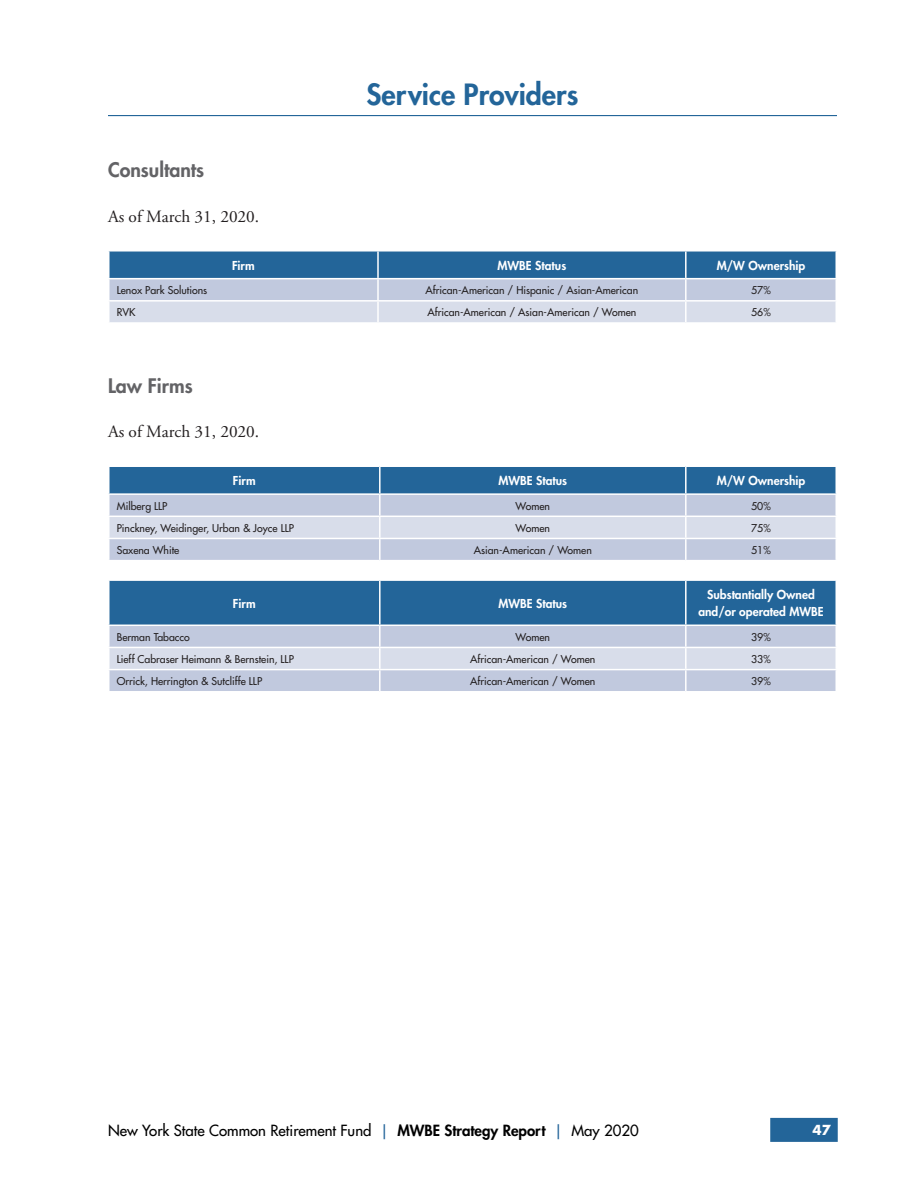
<style>
.page{position:relative;width:918px;height:1188px;background:#fff}
.page>*{position:absolute;margin:0;border:0;box-sizing:border-box;transform-origin:0 0}
.Asset_Class{font:800 28.5px "Futura Std";color:#236599}
.Subhead_1_-_left_ali{font:800 19.5px "Futura Std";color:#636366}
.Body_-_After_Subhead{font:17.25px "Adobe Garamond Pro";color:#231f20}
.t1{font:500 15px "Futura Std";color:#000}
.t2{font:700 13.5px "Futura Std";color:#fff}
.TH{font:800 12px/17.2px "Futura Std";color:#fff;text-align:center}
.TD_-_Centered{font:500 10.5px "Futura Std";color:#231f20}
.TD_-_Left_Column{font:500 10.5px "Futura Std";color:#231f20}
.s1{color:#236599}
.s2{font-weight:800}
</style>
<div class="page">
<div style="left:770px;top:1118px;width:68px;height:24px;background:#236599"></div>
<hr style="left:108px;top:115px;width:729px;height:1px;background:#236599">
<svg style="left:109px;top:251px;width:728px;height:71px;background:#8daac8"></svg>
<hr style="left:108px;top:252px;width:2px;height:26px;background:#fff">
<hr style="left:108px;top:279px;width:2px;height:21px;background:#fff">
<hr style="left:108px;top:302px;width:2px;height:20px;background:#fff">
<hr style="left:108px;top:300px;width:270px;height:2px;background:#fff">
<hr style="left:378px;top:300px;width:308px;height:2px;background:#fff">
<hr style="left:686px;top:300px;width:151px;height:2px;background:#fff">
<svg style="left:109px;top:466px;width:728px;height:94px;background:#9bb3ce"></svg>
<hr style="left:108px;top:467px;width:2px;height:26px;background:#fff">
<hr style="left:108px;top:495px;width:2px;height:21px;background:#fff">
<hr style="left:108px;top:517px;width:2px;height:21px;background:#fff">
<hr style="left:108px;top:539px;width:2px;height:21px;background:#fff">
<hr style="left:108px;top:516px;width:272px;height:1px;background:#fff">
<hr style="left:380px;top:516px;width:306px;height:1px;background:#fff">
<hr style="left:686px;top:516px;width:151px;height:1px;background:#fff">
<hr style="left:108px;top:538px;width:272px;height:1px;background:#fff">
<hr style="left:380px;top:538px;width:306px;height:1px;background:#fff">
<hr style="left:686px;top:538px;width:151px;height:1px;background:#fff">
<svg style="left:109px;top:580px;width:728px;height:111px;background:#88a6c6"></svg>
<hr style="left:108px;top:581px;width:2px;height:44px;background:#fff">
<hr style="left:108px;top:626px;width:2px;height:21px;background:#fff">
<hr style="left:108px;top:648px;width:2px;height:21px;background:#fff">
<hr style="left:108px;top:670px;width:2px;height:21px;background:#fff">
<hr style="left:108px;top:647px;width:272px;height:1px;background:#fff">
<hr style="left:380px;top:647px;width:306px;height:1px;background:#fff">
<hr style="left:686px;top:647px;width:151px;height:1px;background:#fff">
<hr style="left:108px;top:669px;width:272px;height:1px;background:#fff">
<hr style="left:380px;top:669px;width:306px;height:1px;background:#fff">
<hr style="left:686px;top:669px;width:151px;height:1px;background:#fff">
<p class="Asset_Class" style="left:367px;top:76px;width:213px">Service Providers</p>
<p class="Subhead_1_-_left_ali" style="left:108px;top:158px;width:98px">Consultants</p>
<p class="Body_-_After_Subhead" style="left:108px;top:206px;width:153px">As of March 31, 2020.</p>
<p class="TH" style="left:232px;top:257px;width:24px">Firm</p>
<p class="TH" style="left:498px;top:257px;width:70px">MWBE Status</p>
<p class="TH" style="left:717px;top:257px;width:90px">M/W Ownership</p>
<p class="TD_-_Left_Column" style="left:117px;top:284px;width:92px">Lenox Park Solutions</p>
<p class="TD_-_Centered" style="left:426px;top:284px;width:214px">African-American / Hispanic / Asian-American</p>
<p class="TD_-_Centered" style="left:751px;top:284px;width:21px">57%</p>
<p class="TD_-_Left_Column" style="left:117px;top:306px;width:20px">RVK</p>
<p class="TD_-_Centered" style="left:427px;top:306px;width:210px">African-American / Asian-American / Women</p>
<p class="TD_-_Centered" style="left:751px;top:306px;width:21px">56%</p>
<p class="Subhead_1_-_left_ali" style="left:108px;top:373px;width:86px">Law Firms</p>
<p class="Body_-_After_Subhead" style="left:108px;top:421px;width:153px">As of March 31, 2020.</p>
<p class="TH" style="left:233px;top:472px;width:24px">Firm</p>
<p class="TH" style="left:498px;top:472px;width:70px">MWBE Status</p>
<p class="TH" style="left:717px;top:472px;width:90px">M/W Ownership</p>
<p class="TD_-_Left_Column" style="left:117px;top:499px;width:52px">Milberg LLP</p>
<p class="TD_-_Centered" style="left:516px;top:499px;width:36px">Women</p>
<p class="TD_-_Centered" style="left:751px;top:499px;width:21px">50%</p>
<p class="TD_-_Left_Column" style="left:117px;top:521px;width:179px">Pinckney, Weidinger, Urban &amp; Joyce LLP</p>
<p class="TD_-_Centered" style="left:516px;top:521px;width:36px">Women</p>
<p class="TD_-_Centered" style="left:751px;top:521px;width:21px">75%</p>
<p class="TD_-_Left_Column" style="left:117px;top:543px;width:64px">Saxena White</p>
<p class="TD_-_Centered" style="left:474px;top:543px;width:120px">Asian-American / Women</p>
<p class="TD_-_Centered" style="left:751px;top:543px;width:21px">51%</p>
<p class="TH" style="left:233px;top:595px;width:24px">Firm</p>
<p class="TH" style="left:498px;top:595px;width:70px">MWBE Status</p>
<p class="TH" style="left:698px;top:586px;width:127px">Substantially Owned and/or operated MWBE</p>
<p class="TD_-_Left_Column" style="left:117px;top:630px;width:75px">Berman Tabacco</p>
<p class="TD_-_Centered" style="left:516px;top:630px;width:36px">Women</p>
<p class="TD_-_Centered" style="left:751px;top:630px;width:21px">39%</p>
<p class="TD_-_Left_Column" style="left:117px;top:652px;width:179px">Lieff Cabraser Heimann &amp; Bernstein, LLP</p>
<p class="TD_-_Centered" style="left:470px;top:652px;width:127px">African-American / Women</p>
<p class="TD_-_Centered" style="left:751px;top:652px;width:21px">33%</p>
<p class="TD_-_Left_Column" style="left:117px;top:675px;width:147px">Orrick, Herrington &amp; Sutcliffe LLP</p>
<p class="TD_-_Centered" style="left:470px;top:675px;width:127px">African-American / Women</p>
<p class="TD_-_Centered" style="left:751px;top:675px;width:21px">39%</p>
<h3 class="t1" style="left:108px;top:1121px;width:532px">New York State Common Retirement Fund <span class="s1">|</span> <span class="s2">MWBE Strategy Report</span> <span class="s1">|</span> May 2020</h3>
<p class="t2" style="left:812px;top:1121px;width:20px">47</p>
</div>
